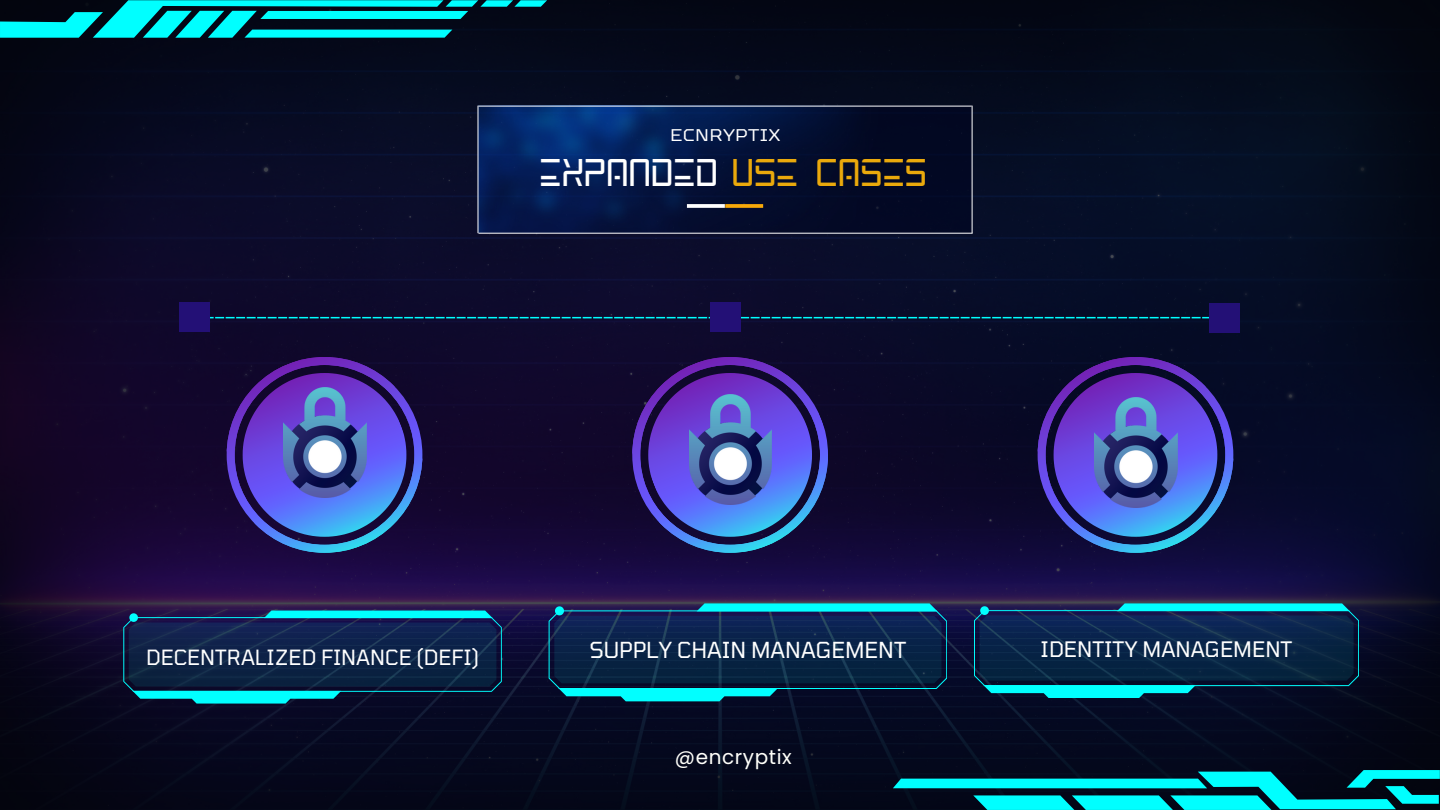
<style>
.page{position:relative;width:1440px;height:810px;background:#fff}
.page>*{position:absolute;margin:0;border:0;box-sizing:border-box;transform-origin:0 0}
.t1{font:33.8px "Space Ace";letter-spacing:.01em;color:#fff}
.t2{font:22px "Tomorrow";color:#fff}
.t3{font:21.2px "Tomorrow";color:#fff}
.t4{font:20.9px "Tomorrow";color:#fff}
.t5{font:20px "Poppins";letter-spacing:.03em;color:#fffffa}
.t6{font:16.8px "TT Octosquares";letter-spacing:.02em;color:#fff}
.s1{color:#eaa90c}
</style>
<div class="page">
<img style="left:0;top:0;width:1440px;height:810px">
<svg style="left:0;top:0;width:547px;height:38px;background:#01848b"></svg>
<svg style="left:893px;top:770px;width:547px;height:40px;background:#018089"></svg>
<svg style="left:209px;top:317px;width:1000px;height:1px"></svg>
<div style="left:179px;top:302px;width:30px;height:30px;background:#231076"></div>
<div style="left:710px;top:302px;width:30px;height:30px;background:#231076"></div>
<div style="left:1209px;top:303px;width:31px;height:30px;background:#231076"></div>
<img style="left:227px;top:357px;width:195px;height:196px">
<img style="left:243px;top:373px;width:163px;height:164px">
<img style="left:632px;top:357px;width:196px;height:196px">
<img style="left:648px;top:373px;width:164px;height:164px">
<img style="left:1038px;top:357px;width:195px;height:196px">
<img style="left:1054px;top:373px;width:163px;height:164px">
<svg style="left:123px;top:611px;width:379px;height:92px;background:#0d3859"></svg>
<svg style="left:549px;top:603px;width:398px;height:98px;background:#0a3a5b"></svg>
<svg style="left:974px;top:603px;width:385px;height:95px;background:#0a3b5a"></svg>
<img style="left:479px;top:107px;width:492px;height:125px">
<hr style="left:478px;top:106px;width:494px;height:1px;background:#fff">
<hr style="left:478px;top:233px;width:495px;height:1px;background:#fff">
<hr style="left:972px;top:106px;width:1px;height:127px;background:#fff">
<hr style="left:478px;top:106px;width:1px;height:127px;background:#fff">
<svg style="left:725px;top:204px;width:38px;height:4px"></svg>
<svg style="left:687px;top:204px;width:38px;height:4px"></svg>
<img style="left:284px;top:388px;width:82px;height:110px">
<img style="left:689px;top:394px;width:83px;height:110px">
<img style="left:1095px;top:397px;width:82px;height:110px">
<p class="t6" style="left:670px;top:123px;width:112px">ECNRYPTIX</p>
<h1 class="t1" style="left:540px;top:159px;width:389px">EXPANDED <span class="s1">USE CASES</span></h1>
<p class="t4" style="left:146px;top:645px;width:334px">DECENTRALIZED FINANCE (DEFI)</p>
<p class="t2" style="left:589px;top:636px;width:318px">SUPPLY CHAIN MANAGEMENT</p>
<p class="t3" style="left:1041px;top:635px;width:253px">IDENTITY MANAGEMENT</p>
<p class="t5" style="left:675px;top:743px;width:118px">@encryptix</p>
</div>
